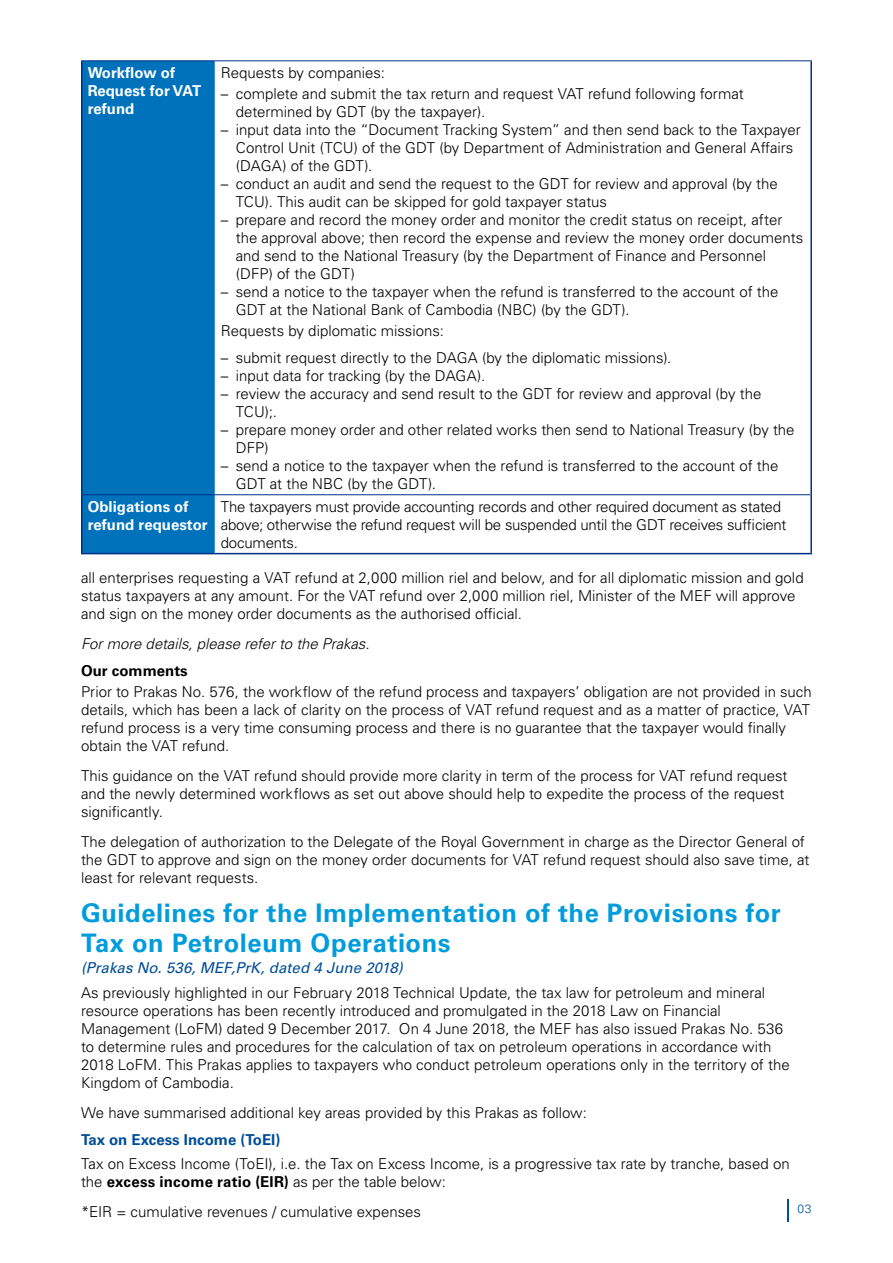
<style>
.page{position:relative;width:893px;height:1263px;background:#fff}
.page>*{position:absolute;margin:0;border:0;box-sizing:border-box;transform-origin:0 0}
.t1{font:700 25.5px/30px "VNI Univers 65";letter-spacing:.025em;color:#009cdc}
.t2{font:300 15px/18px "VNI Univers 45";color:#000}
.t3{font:700 15px/18px "VNI Univers 65";color:#fff}
.t4{font:italic 300 15px "VNI Univers 45";letter-spacing:-.005em;color:#000}
.t5{font:italic 15px "VNI Univers 55";letter-spacing:.005em;color:#004e98}
.t6{font:700 15px "VNI Univers 65";color:#004e98}
.t7{font:700 15px "VNI Univers 65";color:#000}
.t8{font:300 12px "VNI Univers 45";color:#004e98}
.s1{font-family:"Univers 45"}
.s2{font-family:"VNI Univers 65";font-weight:700}
</style>
<div class="page">
<div style="left:82px;top:61px;width:133px;height:492px;background:#0072bc"></div>
<hr style="left:81px;top:60px;width:134px;height:1px;background:#002f87">
<hr style="left:215px;top:60px;width:597px;height:1px;background:#002f87">
<hr style="left:82px;top:494px;width:133px;height:1px;background:#002f87">
<hr style="left:215px;top:494px;width:595px;height:1px;background:#002f87">
<hr style="left:81px;top:61px;width:1px;height:434px;background:#002f87">
<hr style="left:810px;top:61px;width:2px;height:434px;background:#002f87">
<hr style="left:81px;top:495px;width:1px;height:58px;background:#002f87">
<hr style="left:810px;top:495px;width:2px;height:58px;background:#002f87">
<hr style="left:81px;top:553px;width:134px;height:1px;background:#002f87">
<hr style="left:215px;top:553px;width:597px;height:1px;background:#002f87">
<svg style="left:787px;top:1199px;width:1px;height:22px"></svg>
<p class="t3" style="left:88px;top:62px;width:115px">Workflow of<br>Request for VAT refund</p>
<p class="t2" style="left:221px;top:63px;width:166px">Requests by companies:</p>
<p class="t2" style="left:236px;top:84px;width:510px;text-indent:-15px"><span class="s1">–</span> complete and submit the tax return and request VAT refund following format determined by GDT (by the taxpayer).</p>
<p class="t2" style="left:236px;top:120px;width:567px;text-indent:-15px"><span class="s1">–</span> input data into the “Document Tracking System” and then send back to the Taxpayer<br>Control Unit (TCU) of the GDT (by Department of Administration and General Affairs (DAGA) of the GDT).</p>
<p class="t2" style="left:236px;top:174px;width:544px;text-indent:-15px"><span class="s1">–</span> conduct an audit and send the request to the GDT for review and approval (by the<br>TCU). This audit can be skipped for gold taxpayer status</p>
<p class="t2" style="left:236px;top:210px;width:569px;text-indent:-15px"><span class="s1">–</span> prepare and record the money order and monitor the credit status on receipt, after the approval above; then record the expense and review the money order documents and send to the National Treasury (by the Department of Finance and Personnel (DFP) of the GDT)</p>
<p class="t2" style="left:236px;top:282px;width:544px;text-indent:-15px"><span class="s1">–</span> send a notice to the taxpayer when the refund is transferred to the account of the<br>GDT at the National Bank of Cambodia (NBC) (by the GDT).</p>
<p class="t2" style="left:221px;top:321px;width:225px">Requests by diplomatic missions:</p>
<p class="t2" style="left:221px;top:348px;width:452px"><span class="s1">–</span> submit request directly to the DAGA (by the diplomatic missions).</p>
<p class="t2" style="left:221px;top:366px;width:266px"><span class="s1">–</span> input data for tracking (by the DAGA).</p>
<p class="t2" style="left:236px;top:384px;width:527px;text-indent:-15px"><span class="s1">–</span> review the accuracy and send result to the GDT for review and approval (by the<br>TCU);.</p>
<p class="t2" style="left:236px;top:420px;width:560px;text-indent:-15px"><span class="s1">–</span> prepare money order and other related works then send to National Treasury (by the<br>DFP)</p>
<p class="t2" style="left:236px;top:456px;width:544px;text-indent:-15px"><span class="s1">–</span> send a notice to the taxpayer when the refund is transferred to the account of the<br>GDT at the NBC (by the GDT).</p>
<p class="t3" style="left:88px;top:496px;width:122px">Obligations of refund requestor</p>
<p class="t2" style="left:221px;top:496px;width:567px">The taxpayers must provide accounting records and other required document as stated above; otherwise the refund request will be suspended until the GDT receives sufficient documents.</p>
<p class="t2" style="left:81px;top:568px;width:724px">all enterprises requesting a VAT refund at 2,000 million riel and below, and for all diplomatic mission and gold status taxpayers at any amount. For the VAT refund over 2,000 million riel, Minister of the MEF will approve and sign on the money order documents as the authorised official.</p>
<p class="t4" style="left:81px;top:633px;width:290px">For more details, please refer to the Prakas.</p>
<p class="t7" style="left:81px;top:659px;width:108px">Our comments</p>
<p class="t2" style="left:81px;top:682px;width:732px">Prior to Prakas No. 576, the workflow of the refund process and taxpayers’ obligation are not provided in such details, which has been a lack of clarity on the process of VAT refund request and as a matter of practice, VAT refund process is a very time consuming process and there is no guarantee that the taxpayer would finally obtain the VAT refund.</p>
<p class="t2" style="left:81px;top:766px;width:708px">This guidance on the VAT refund should provide more clarity in term of the process for VAT refund request and the newly determined workflows as set out above should help to expedite the process of the request significantly.</p>
<p class="t2" style="left:81px;top:832px;width:730px">The delegation of authorization to the Delegate of the Royal Government in charge as the Director General of the GDT to approve and sign on the money order documents for VAT refund request should also save time, at least for relevant requests.</p>
<h1 class="t1" style="left:81px;top:896px;width:701px">Guidelines for the Implementation of the Provisions for<br>Tax on Petroleum Operations</h1>
<p class="t5" style="left:81px;top:956px;width:323px">(Prakas No. 536, MEF,PrK, dated 4 June 2018)</p>
<p class="t2" style="left:81px;top:983px;width:710px">As previously highlighted in our February 2018 Technical Update, the tax law for petroleum and mineral resource operations has been recently introduced and promulgated in the 2018 Law on Financial Management (LoFM) dated 9 December 2017. On 4 June 2018, the MEF has also issued Prakas No. 536 to determine rules and procedures for the calculation of tax on petroleum operations in accordance with 2018 LoFM. This Prakas applies to taxpayers who conduct petroleum operations only in the territory of the Kingdom of Cambodia.</p>
<p class="t2" style="left:81px;top:1103px;width:507px">We have summarised additional key areas provided by this Prakas as follow:</p>
<p class="t6" style="left:81px;top:1129px;width:201px">Tax on Excess Income (ToEI)</p>
<p class="t2" style="left:81px;top:1154px;width:710px">Tax on Excess Income (ToEI), i.e. the Tax on Excess Income, is a progressive tax rate by tranche, based on the <span class="s2">excess income ratio (EIR)</span> as per the table below:</p>
<p class="t2" style="left:81px;top:1202px;width:341px">*EIR = cumulative revenues / cumulative expenses</p>
<p class="t8" style="left:797px;top:1200px;width:15px">03</p>
</div>
